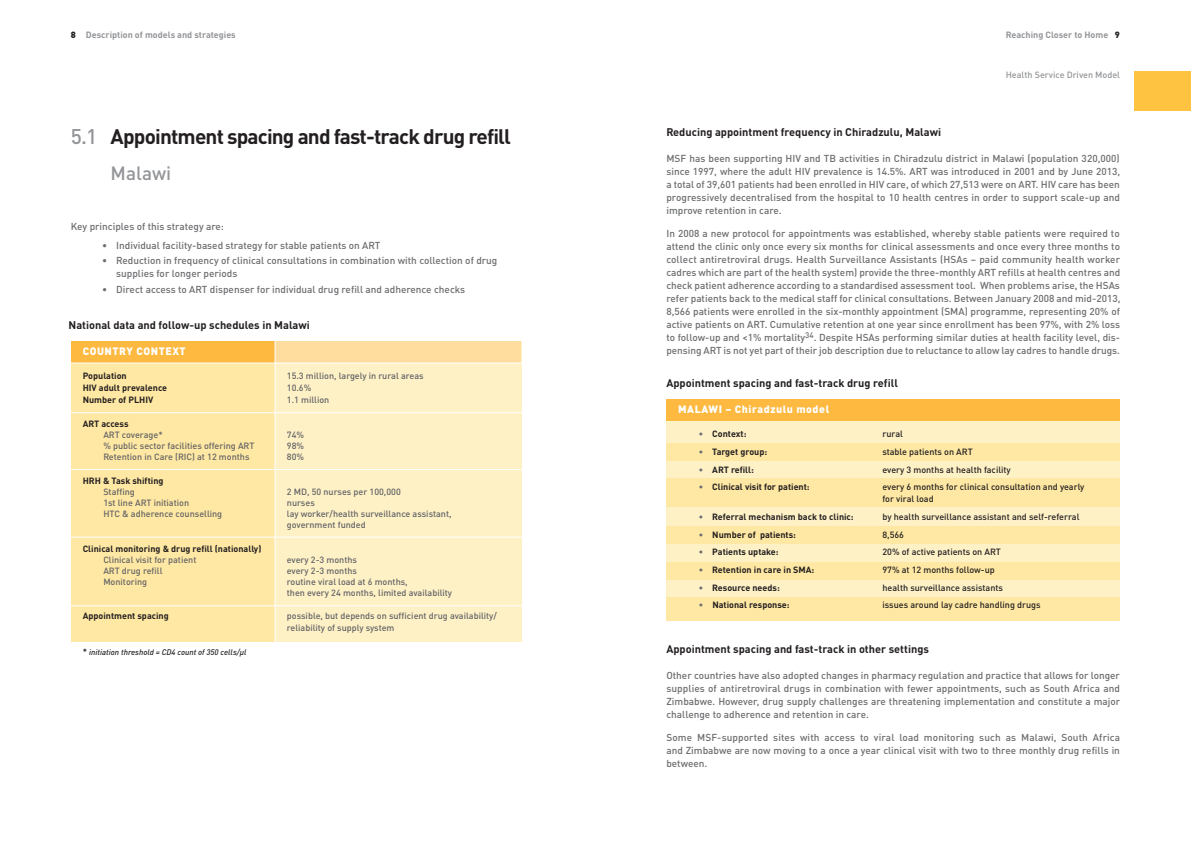
<style>
.page{position:relative;width:1191px;height:842px;background:#fff}
.page>*{position:absolute;margin:0;border:0;box-sizing:border-box;transform-origin:0 0}
.t1{font:700 20.8px "DIN Pro";letter-spacing:-.04em;color:#231f20}
.t2{font:500 19px "DIN Pro";color:#939598}
.t3{font:700 11px "DIN Pro";color:#231f20}
.t4{font:900 10.6px "DIN Pro";letter-spacing:.05em;color:#fff}
.t5{font:500 10px/13px "DIN Pro";color:#6c6d70;text-align:justify}
.t6{font:500 9px/11px "DIN Pro";color:#636366}
.t7{font:700 9px "DIN Pro";color:#231f20}
.t8{font:500 9px/12px "DIN Pro";color:#231f20}
.t9{font:700 9px "DIN Pro";color:#939598}
.t10{font:500 9px "DIN Pro";color:#939598}
.t11{font:italic 500 8px "DIN Pro";color:#231f20}
.s1{font-weight:900;color:#231f20}
.s2{font-weight:500;font-size:21px;color:#939598}
.s3{font-style:normal;font-size:9px}
.s4{color:#6c6d70}
</style>
<div class="page">
<div style="left:71px;top:341px;width:207px;height:301px;background:#ffe8a3"></div>
<div style="left:71px;top:341px;width:224px;height:22px;background:#fdb940"></div>
<div style="left:275px;top:341px;width:246px;height:301px;background:#fef1c6"></div>
<hr style="left:66px;top:412px;width:458px;height:1px;background:#fff">
<hr style="left:66px;top:469px;width:458px;height:1px;background:#fff">
<hr style="left:67px;top:537px;width:458px;height:1px;background:#fff">
<hr style="left:66px;top:605px;width:458px;height:1px;background:#fff">
<div style="left:275px;top:341px;width:245px;height:22px;background:#ffdd9f"></div>
<hr style="left:64px;top:362px;width:461px;height:1px;background:#fff">
<hr style="left:274px;top:338px;width:1px;height:306px;background:#fff">
<div style="left:666px;top:399px;width:454px;height:207px;background:#fef1c6"></div>
<div style="left:666px;top:399px;width:454px;height:22px;background:#fdb940"></div>
<div style="left:666px;top:444px;width:454px;height:17px;background:#ffe8a3"></div>
<div style="left:666px;top:479px;width:454px;height:28px;background:#ffe8a3"></div>
<div style="left:666px;top:527px;width:454px;height:17px;background:#ffe8a3"></div>
<div style="left:666px;top:562px;width:454px;height:17px;background:#ffe8a3"></div>
<div style="left:666px;top:597px;width:454px;height:23px;background:#ffe8a3"></div>
<div style="left:1134px;top:71px;width:57px;height:40px;background:#fec340"></div>
<p class="t9" style="left:71px;top:32px;width:166px"><span class="s1">8</span> Description of models and strategies</p>
<p class="t9" style="left:1006px;top:32px;width:116px">Reaching Closer to Home <span class="s1">9</span></p>
<h1 class="t1" style="left:71px;top:129px;width:441px"><span class="s2">5.1</span> Appointment spacing and fast-track drug refill</h1>
<h2 class="t2" style="left:111px;top:167px;width:62px">Malawi</h2>
<p class="t5" style="left:71px;top:221px;width:155px">Key principles of this strategy are:</p>
<p class="t5" style="left:102px;top:240px;width:280px">• Individual facility-based strategy for stable patients on ART</p>
<p class="t5" style="left:116px;top:255px;width:383px;text-indent:-14px">• Reduction in frequency of clinical consultations in combination with collection of drug supplies for longer periods</p>
<p class="t5" style="left:102px;top:284px;width:364px">• Direct access to ART dispenser for individual drug refill and adherence checks</p>
<p class="t3" style="left:68px;top:321px;width:243px">National data and follow-up schedules in Malawi</p>
<p class="t4" style="left:83px;top:348px;width:105px">COUNTRY CONTEXT</p>
<p class="t7" style="left:83px;top:373px;width:46px">Population</p>
<p class="t6" style="left:287px;top:371px;width:138px">15.3 million, largely in rural areas</p>
<p class="t7" style="left:83px;top:385px;width:86px">HIV adult prevalence</p>
<p class="t6" style="left:287px;top:383px;width:26px">10.6%</p>
<p class="t7" style="left:83px;top:397px;width:72px">Number of PLHIV</p>
<p class="t6" style="left:287px;top:395px;width:44px">1.1 million</p>
<p class="t7" style="left:83px;top:421px;width:47px">ART access</p>
<p class="t6" style="left:103px;top:430px;width:61px">ART coverage*</p>
<p class="t6" style="left:287px;top:430px;width:19px">74%</p>
<p class="t6" style="left:103px;top:441px;width:153px">% public sector facilities offering ART</p>
<p class="t6" style="left:287px;top:441px;width:19px">98%</p>
<p class="t6" style="left:103px;top:452px;width:148px">Retention in Care (RIC) at 12 months</p>
<p class="t6" style="left:287px;top:452px;width:19px">80%</p>
<p class="t7" style="left:83px;top:478px;width:82px">HRH &amp; Task shifting</p>
<p class="t6" style="left:103px;top:487px;width:33px">Staffing</p>
<p class="t6" style="left:287px;top:487px;width:115px">2 MD, 50 nurses per 100,000</p>
<p class="t6" style="left:103px;top:498px;width:87px">1st line ART initiation</p>
<p class="t6" style="left:287px;top:498px;width:29px">nurses</p>
<p class="t6" style="left:103px;top:509px;width:120px">HTC &amp; adherence counselling</p>
<p class="t6" style="left:287px;top:509px;width:166px">lay worker/health surveillance assistant, government funded</p>
<p class="t7" style="left:83px;top:546px;width:180px">Clinical monitoring &amp; drug refill (nationally)</p>
<p class="t6" style="left:103px;top:555px;width:95px">Clinical visit for patient</p>
<p class="t6" style="left:287px;top:555px;width:72px">every 2-3 months</p>
<p class="t6" style="left:103px;top:566px;width:61px">ART drug refill</p>
<p class="t6" style="left:287px;top:566px;width:72px">every 2-3 months</p>
<p class="t6" style="left:103px;top:577px;width:45px">Monitoring</p>
<p class="t6" style="left:287px;top:577px;width:167px">routine viral load at 6 months,<br>then every 24 months, limited availability</p>
<p class="t7" style="left:83px;top:613px;width:88px">Appointment spacing</p>
<p class="t6" style="left:287px;top:611px;width:211px;line-height:12px">possible, but depends on sufficient drug availability/ reliability of supply system</p>
<p class="t11" style="left:83px;top:649px;width:165px"><span class="s3">*</span> initiation threshold = CD4 count of 350 cells/µl</p>
<p class="t10" style="left:1005px;top:71px;width:116px">Health Service Driven Model</p>
<p class="t3" style="left:666px;top:128px;width:276px">Reducing appointment frequency in Chiradzulu, Malawi</p>
<p class="t5" style="left:666px;top:153px;width:455px">MSF has been supporting HIV and TB activities in Chiradzulu district in Malawi (population 320,000) since 1997, where the adult HIV prevalence is 14.5%. ART was introduced in 2001 and by June 2013, a total of 39,601 patients had been enrolled in HIV care, of which 27,513 were on ART. HIV care has been progressively decentralised from the hospital to 10 health centres in order to support scale-up and improve retention in care.</p>
<p class="t5" style="left:666px;top:228px;width:455px">In 2008 a new protocol for appointments was established, whereby stable patients were required to attend the clinic only once every six months for clinical assessments and once every three months to collect antiretroviral drugs. Health Surveillance Assistants (HSAs – paid community health worker cadres which are part of the health system) provide the three-monthly ART refills at health centres and check patient adherence according to a standardised assessment tool. When problems arise, the HSAs refer patients back to the medical staff for clinical consultations. Between January 2008 and mid-2013, 8,566 patients were enrolled in the six-monthly appointment (SMA) programme, representing 20% of active patients on ART. Cumulative retention at one year since enrollment has been 97%, with 2% loss to follow-up and &lt;1% mortality<sup>34</sup>. Despite HSAs performing similar duties at health facility level, dis&shy;pensing ART is not yet part of their job description due to reluctance to allow lay cadres to handle drugs.</p>
<p class="t3" style="left:666px;top:379px;width:233px">Appointment spacing and fast-track drug refill</p>
<p class="t4" style="left:678px;top:406px;width:152px">MALAWI – Chiradzulu model</p>
<p class="t7" style="left:699px;top:431px;width:49px"><span class="s4">•</span> Context:</p>
<p class="t8" style="left:882px;top:429px;width:22px">rural</p>
<p class="t7" style="left:699px;top:449px;width:70px"><span class="s4">•</span> Target group:</p>
<p class="t8" style="left:882px;top:447px;width:92px">stable patients on ART</p>
<p class="t7" style="left:699px;top:466px;width:57px"><span class="s4">•</span> ART refill:</p>
<p class="t8" style="left:882px;top:464px;width:130px">every 3 months at health facility</p>
<p class="t7" style="left:699px;top:484px;width:112px"><span class="s4">•</span> Clinical visit for patient:</p>
<p class="t8" style="left:882px;top:482px;width:203px">every 6 months for clinical consultation and yearly for viral load</p>
<p class="t7" style="left:699px;top:514px;width:156px"><span class="s4">•</span> Referral mechanism back to clinic:</p>
<p class="t8" style="left:882px;top:512px;width:199px">by health surveillance assistant and self-referral</p>
<p class="t7" style="left:699px;top:531px;width:99px"><span class="s4">•</span> Number of patients:</p>
<p class="t8" style="left:882px;top:529px;width:23px">8,566</p>
<p class="t7" style="left:699px;top:549px;width:81px"><span class="s4">•</span> Patients uptake:</p>
<p class="t8" style="left:882px;top:547px;width:120px">20% of active patients on ART</p>
<p class="t7" style="left:699px;top:567px;width:117px"><span class="s4">•</span> Retention in care in SMA:</p>
<p class="t8" style="left:882px;top:565px;width:114px">97% at 12 months follow-up</p>
<p class="t7" style="left:699px;top:584px;width:82px"><span class="s4">•</span> Resource needs:</p>
<p class="t8" style="left:882px;top:582px;width:122px">health surveillance assistants</p>
<p class="t7" style="left:699px;top:602px;width:92px"><span class="s4">•</span> National response:</p>
<p class="t8" style="left:882px;top:600px;width:160px">issues around lay cadre handling drugs</p>
<p class="t3" style="left:666px;top:645px;width:264px">Appointment spacing and fast-track in other settings</p>
<p class="t5" style="left:666px;top:670px;width:455px">Other countries have also adopted changes in pharmacy regulation and practice that allows for longer supplies of antiretroviral drugs in combination with fewer appointments, such as South Africa and Zimbabwe. However, drug supply challenges are threatening implementation and constitute a major challenge to adherence and retention in care.</p>
<p class="t5" style="left:666px;top:732px;width:455px">Some MSF-supported sites with access to viral load monitoring such as Malawi, South Africa and Zimbabwe are now moving to a once a year clinical visit with two to three monthly drug refills in between.</p>
</div>
